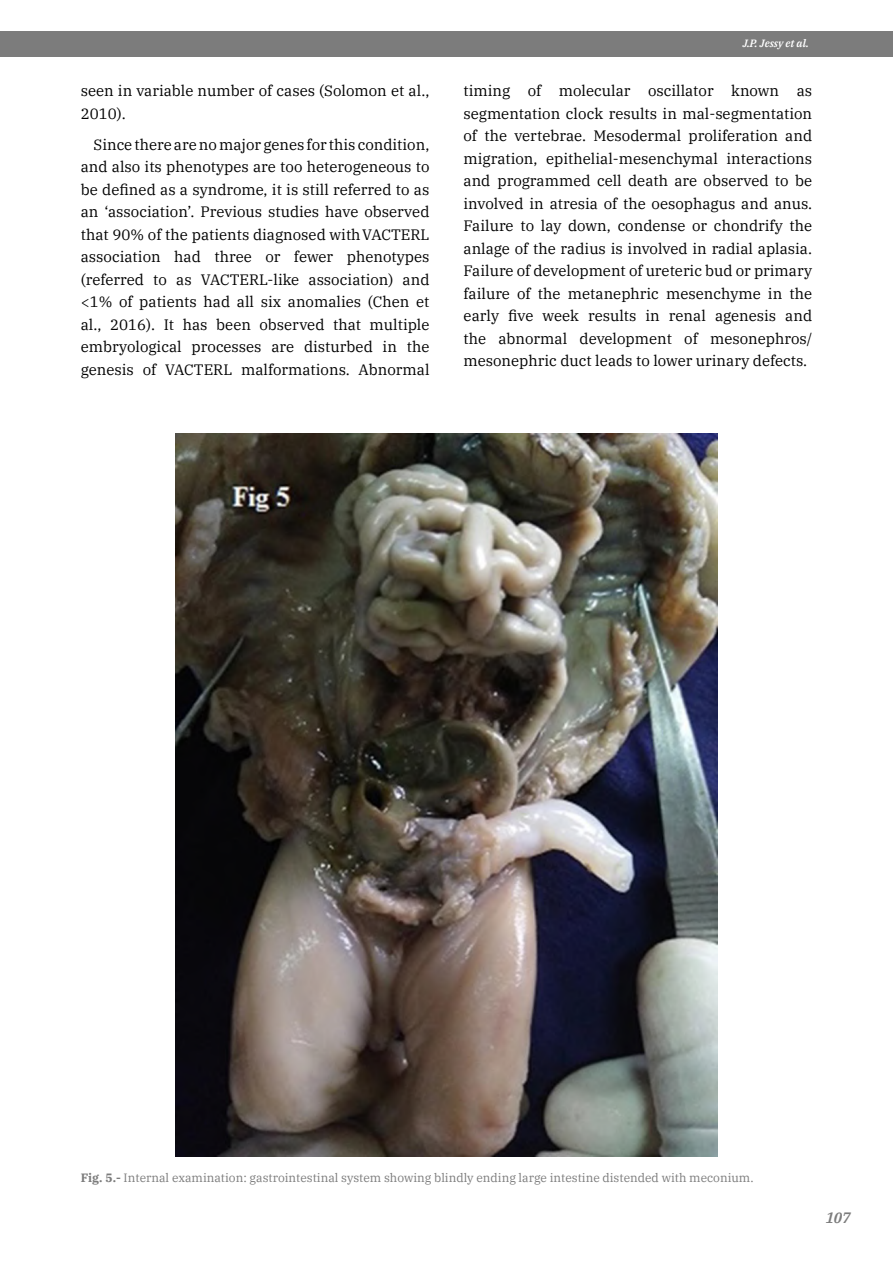
<style>
.page{position:relative;width:893px;height:1263px;background:#fff}
.page>*{position:absolute;margin:0;border:0;box-sizing:border-box;transform-origin:0 0}
.t1{font:15px/22.5px "IBM Plex Serif";color:#000;text-align:justify}
.t2{font:italic 600 15px "IBM Plex Serif";color:#7c7c7c}
.t3{font:12px "IBM Plex Serif";color:#7c7c7c}
.t4{font:italic 600 10.5px "IBM Plex Serif";color:#fff}
.s1{font-weight:700}
</style>
<div class="page">
<div style="left:0;top:31px;width:893px;height:25px;background:#7c7c7c"></div>
<img style="left:175px;top:434px;width:543px;height:723px">
<p class="t1" style="left:81px;top:78px;width:350px">seen in variable number of cases (Solomon et al.,<br>2010).</p>
<p class="t1" style="left:81px;top:132px;width:350px;text-indent:13px">Since there are no major genes for this condition, and also its phenotypes are too heterogeneous to be defined as a syndrome, it is still referred to as an ‘association’. Previous studies have observed that 90% of the patients diagnosed with VACTERL association had three or fewer phenotypes (referred to as VACTERL-like association) and &lt;1% of patients had all six anomalies (Chen et al., 2016). It has been observed that multiple embryological processes are disturbed in the genesis of VACTERL malformations. Abnormal</p>
<p class="t4" style="left:743px;top:35px;width:68px">J.P. Jessy et al.</p>
<p class="t1" style="left:463px;top:78px;width:350px">timing of molecular oscillator known as segmentation clock results in mal-segmentation of the vertebrae. Mesodermal proliferation and migration, epithelial-mesenchymal interactions and programmed cell death are observed to be involved in atresia of the oesophagus and anus.<br>Failure to lay down, condense or chondrify the anlage of the radius is involved in radial aplasia.<br>Failure of development of ureteric bud or primary failure of the metanephric mesenchyme in the early five week results in renal agenesis and the abnormal development of mesonephros/ mesonephric duct leads to lower urinary defects.</p>
<p class="t3" style="left:81px;top:1169px;width:674px"><span class="s1">Fig. 5.-</span> Internal examination: gastrointestinal system showing blindly ending large intestine distended with meconium.</p>
<p class="t2" style="left:826px;top:1206px;width:26px">107</p>
</div>
